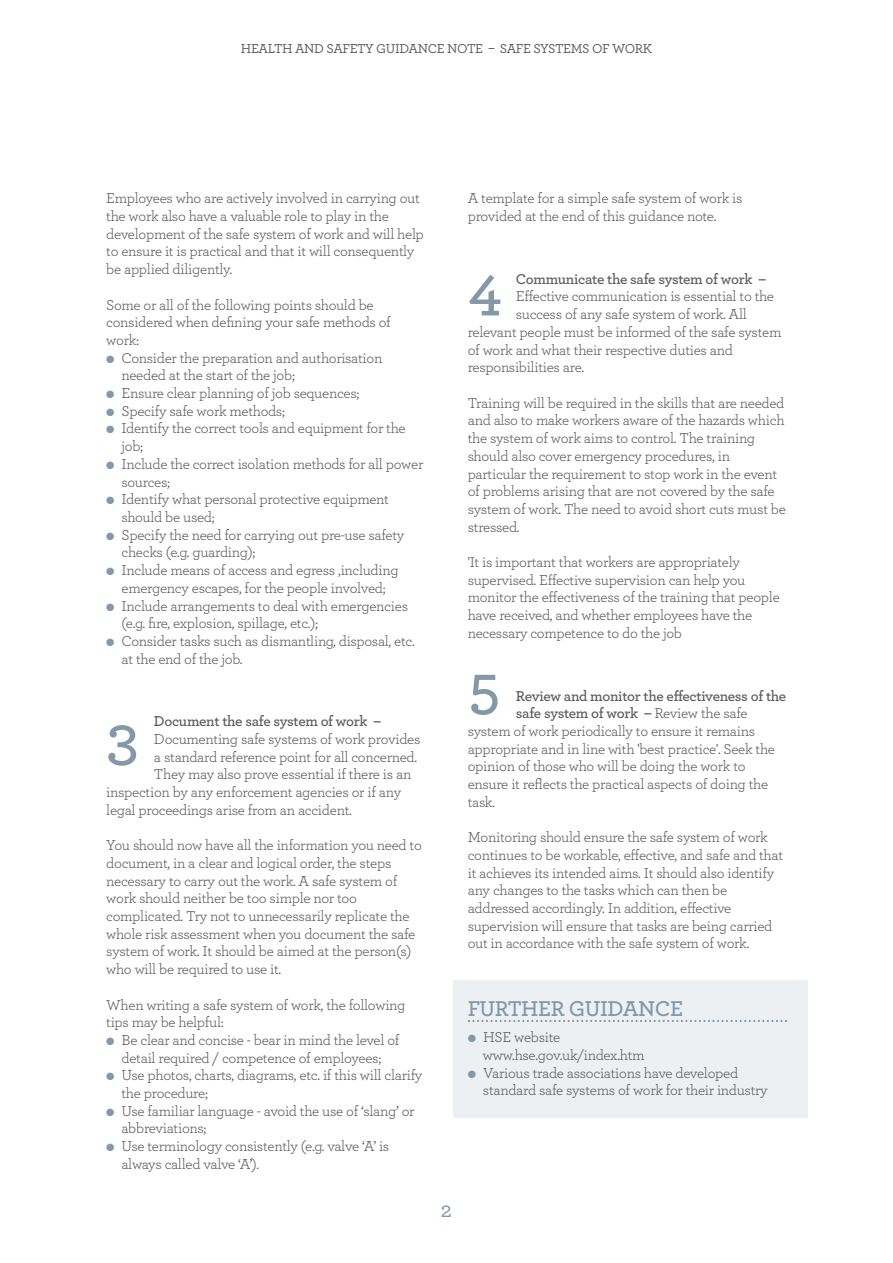
<style>
.page{position:relative;width:893px;height:1263px;background:#fff}
.page>*{position:absolute;margin:0;border:0;box-sizing:border-box;transform-origin:0 0}
.t1{font:600 60px "Archer";color:#8498a9}
.t2{font:600 22.5px "Archer";letter-spacing:-.02em;color:#8498a9}
.t3{font:500 22.5px "Archer";color:#8498a9}
.t4{font:15px/17.7px "Archer";letter-spacing:-.02em;color:#5d5c5d}
.t5{font:600 15px "Archer";letter-spacing:-.025em;color:#5d5c5d}
.t6{font:500 13.5px "Archer";letter-spacing:-.025em;color:#5d5c5d}
.s1{color:#8498a9}
.s2{font-weight:400}
</style>
<div class="page">
<div style="left:453px;top:980px;width:355px;height:138px;background:#ecf0f2"></div>
<svg style="left:468px;top:1020px;width:319px;height:2px"></svg>
<p class="t6" style="left:241px;top:44px;width:413px">HEALTH AND SAFETY GUIDANCE NOTE – SAFE SYSTEMS OF WORK</p>
<p class="t4" style="left:106px;top:191px;width:319px">Employees who are actively involved in carrying out the work also have a valuable role to play in the development of the safe system of work and will help to ensure it is practical and that it will consequently be applied diligently.</p>
<p class="t4" style="left:106px;top:297px;width:286px">Some or all of the following points should be considered when defining your safe methods of work:</p>
<p class="t4" style="left:121px;top:350px;width:263px;text-indent:-15px"><span class="s1">●</span> Consider the preparation and authorisation needed at the start of the job;</p>
<p class="t4" style="left:106px;top:386px;width:255px"><span class="s1">●</span> Ensure clear planning of job sequences;</p>
<p class="t4" style="left:106px;top:403px;width:180px"><span class="s1">●</span> Specify safe work methods;</p>
<p class="t4" style="left:121px;top:421px;width:286px;text-indent:-15px"><span class="s1">●</span> Identify the correct tools and equipment for the job;</p>
<p class="t4" style="left:121px;top:457px;width:303px;text-indent:-15px"><span class="s1">●</span> Include the correct isolation methods for all power sources;</p>
<p class="t4" style="left:121px;top:492px;width:269px;text-indent:-15px"><span class="s1">●</span> Identify what personal protective equipment should be used;</p>
<p class="t4" style="left:121px;top:527px;width:284px;text-indent:-15px"><span class="s1">●</span> Specify the need for carrying out pre-use safety checks (e.g. guarding);</p>
<p class="t4" style="left:106px;top:563px;width:294px;text-align:center"><span class="s1">●</span> Include means of access and egress ,including emergency escapes, for the people involved;</p>
<p class="t4" style="left:121px;top:598px;width:288px;text-indent:-15px"><span class="s1">●</span> Include arrangements to deal with emergencies (e.g. fire, explosion, spillage, etc.);</p>
<p class="t4" style="left:121px;top:634px;width:295px;text-indent:-15px"><span class="s1">●</span> Consider tasks such as dismantling, disposal, etc. at the end of the job.</p>
<p class="t5" style="left:154px;top:716px;width:229px">document the safe system of work –</p>
<p class="t4" style="left:154px;top:732px;width:268px">Documenting safe systems of work provides</p>
<p class="t4" style="left:154px;top:749px;width:265px">a standard reference point for all concerned.</p>
<p class="t4" style="left:154px;top:767px;width:259px">They may also prove essential if there is an</p>
<p class="t4" style="left:106px;top:785px;width:296px">inspection by any enforcement agencies or if any</p>
<p class="t4" style="left:106px;top:802px;width:247px">legal proceedings arise from an accident.</p>
<p class="t4" style="left:106px;top:838px;width:317px">You should now have all the information you need to document, in a clear and logical order, the steps necessary to carry out the work. A safe system of work should neither be too simple nor too complicated. Try not to unnecessarily replicate the whole risk assessment when you document the safe system of work. It should be aimed at the person(s) who will be required to use it.</p>
<p class="t4" style="left:106px;top:997px;width:301px">When writing a safe system of work, the following tips may be helpful:</p>
<p class="t4" style="left:106px;top:1033px;width:295px;text-align:center"><span class="s1">●</span> Be clear and concise - bear in mind the level of detail required / competence of employees;</p>
<p class="t4" style="left:121px;top:1068px;width:303px;text-indent:-15px"><span class="s1">●</span> Use photos, charts, diagrams, etc. if this will clarify the procedure;</p>
<p class="t4" style="left:121px;top:1103px;width:295px;text-indent:-15px"><span class="s1">●</span> Use familiar language - avoid the use of ‘slang’ or abbreviations;</p>
<p class="t4" style="left:121px;top:1139px;width:269px;text-indent:-15px"><span class="s1">●</span> Use terminology consistently (e.g. valve ‘A’ is always called valve ‘A’).</p>
<h1 class="t1" style="left:106px;top:726px;width:34px">3</h1>
<p class="t4" style="left:468px;top:191px;width:276px">A template for a simple safe system of work is provided at the end of this guidance note.</p>
<p class="t5" style="left:516px;top:274px;width:252px">communicate the safe system of work –</p>
<p class="t4" style="left:516px;top:289px;width:260px">Effective communication is essential to the</p>
<p class="t4" style="left:516px;top:307px;width:232px">success of any safe system of work. All</p>
<p class="t4" style="left:468px;top:325px;width:315px">relevant people must be informed of the safe system</p>
<p class="t4" style="left:468px;top:342px;width:267px">of work and what their respective duties and</p>
<p class="t4" style="left:468px;top:360px;width:118px">responsibilities are.</p>
<p class="t4" style="left:468px;top:395px;width:320px">Training will be required in the skills that are needed and also to make workers aware of the hazards which the system of work aims to control. The training should also cover emergency procedures, in particular the requirement to stop work in the event of problems arising that are not covered by the safe system of work. The need to avoid short cuts must be stressed.</p>
<p class="t4" style="left:468px;top:555px;width:314px">'It is important that workers are appropriately supervised. Effective supervision can help you monitor the effectiveness of the training that people have received, and whether employees have the necessary competence to do the job</p>
<h1 class="t1" style="left:468px;top:276px;width:35px">4</h1>
<h1 class="t1" style="left:468px;top:675px;width:33px">5</h1>
<p class="t5" style="left:516px;top:691px;width:272px">Review and monitor the effectiveness of the</p>
<p class="t5" style="left:516px;top:708px;width:233px">safe system of work – <span class="s2">Review the safe</span></p>
<p class="t4" style="left:468px;top:724px;width:289px">system of work periodically to ensure it remains</p>
<p class="t4" style="left:468px;top:741px;width:309px">appropriate and in line with 'best practice'. Seek the</p>
<p class="t4" style="left:468px;top:759px;width:279px">opinion of those who will be doing the work to</p>
<p class="t4" style="left:468px;top:777px;width:302px">ensure it reflects the practical aspects of doing the</p>
<p class="t4" style="left:468px;top:794px;width:29px">task.</p>
<p class="t4" style="left:468px;top:830px;width:317px">Monitoring should ensure the safe system of work continues to be workable, effective, and safe and that it achieves its intended aims. It should also identify any changes to the tasks which can then be addressed accordingly. In addition, effective supervision will ensure that tasks are being carried out in accordance with the safe system of work.</p>
<h2 class="t2" style="left:468px;top:1001px;width:217px">fuRtheR guidance</h2>
<p class="t4" style="left:483px;top:1030px;width:163px;text-indent:-15px"><span class="s1">●</span> HSE website www.hse.gov.uk/index.htm</p>
<p class="t4" style="left:483px;top:1065px;width:286px;text-indent:-15px"><span class="s1">●</span> Various trade associations have developed standard safe systems of work for their industry</p>
<h2 class="t3" style="left:441px;top:1202px;width:13px">2</h2>
</div>
